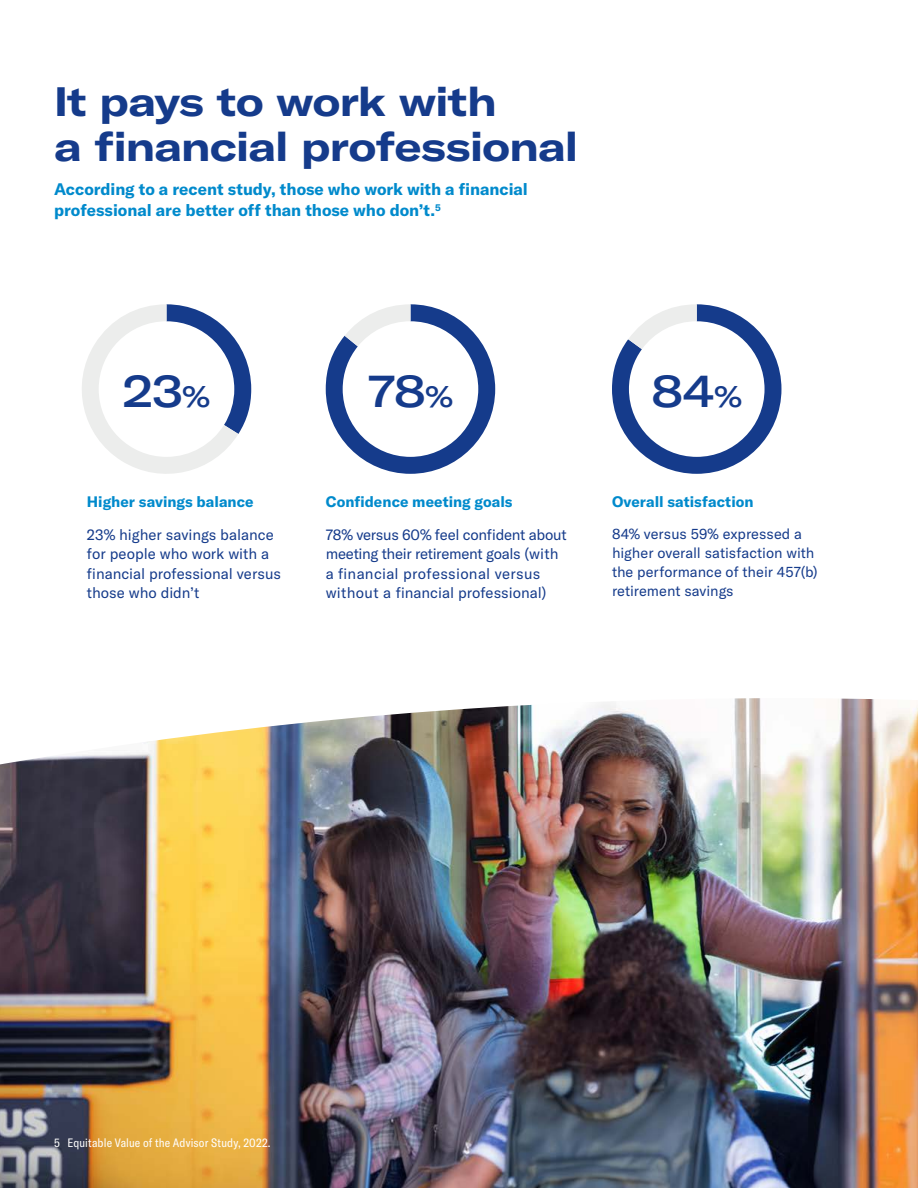
<style>
.page{position:relative;width:918px;height:1188px;background:#fff}
.page>*{position:absolute;margin:0;border:0;box-sizing:border-box;transform-origin:0 0}
.t1{font:500 expanded 45px "GT America";color:#153b8b}
.t2{font:700 expanded 40.5px/45px "GT America";letter-spacing:-.015em;color:#153b8b}
.t3{font:700 16.5px/21px "GT America";color:#008acc}
.t4{font:15px/19.5px "GT America";letter-spacing:-.005em;color:#153b8b}
.t5{font:700 15px "GT America";letter-spacing:.005em;color:#008acc}
.t6{font:14.55px/18.9px "GT America";color:#153b8b}
.t7{font:condensed 12px "GT America";letter-spacing:.01em;color:#fff}
.s1{font-size:29.25px}
</style>
<div class="page">
<img style="left:0;top:698px;width:918px;height:490px">
<svg style="left:82px;top:304px;width:169px;height:170px"></svg>
<svg style="left:326px;top:304px;width:169px;height:170px"></svg>
<svg style="left:612px;top:304px;width:169px;height:170px"></svg>
<h2 class="t2" style="left:54px;top:78px;width:526px">It pays to work with<br>a financial professional</h2>
<p class="t3" style="left:54px;top:178px;width:475px">According to a recent study, those who work with a financial professional are better off than those who don’t.<sup>5</sup></p>
<h1 class="t1" style="left:123px;top:363px;width:89px">23<span class="s1">%</span></h1>
<h1 class="t1" style="left:368px;top:363px;width:86px">78<span class="s1">%</span></h1>
<h1 class="t1" style="left:651px;top:363px;width:92px">84<span class="s1">%</span></h1>
<p class="t5" style="left:87px;top:492px;width:168px">Higher savings balance</p>
<p class="t4" style="left:87px;top:525px;width:196px">23% higher savings balance for people who work with a financial professional versus those who didn’t</p>
<p class="t5" style="left:326px;top:492px;width:188px">Confidence meeting goals</p>
<p class="t4" style="left:326px;top:525px;width:243px">78% versus 60% feel confident about meeting their retirement goals (with a financial professional versus without a financial professional)</p>
<p class="t5" style="left:612px;top:492px;width:143px">Overall satisfaction</p>
<p class="t6" style="left:612px;top:525px;width:207px">84% versus 59% expressed a higher overall satisfaction with the performance of their 457(b) retirement savings</p>
<p class="t7" style="left:54px;top:1135px;width:218px">5 Equitable Value of the Advisor Study, 2022.</p>
</div>
